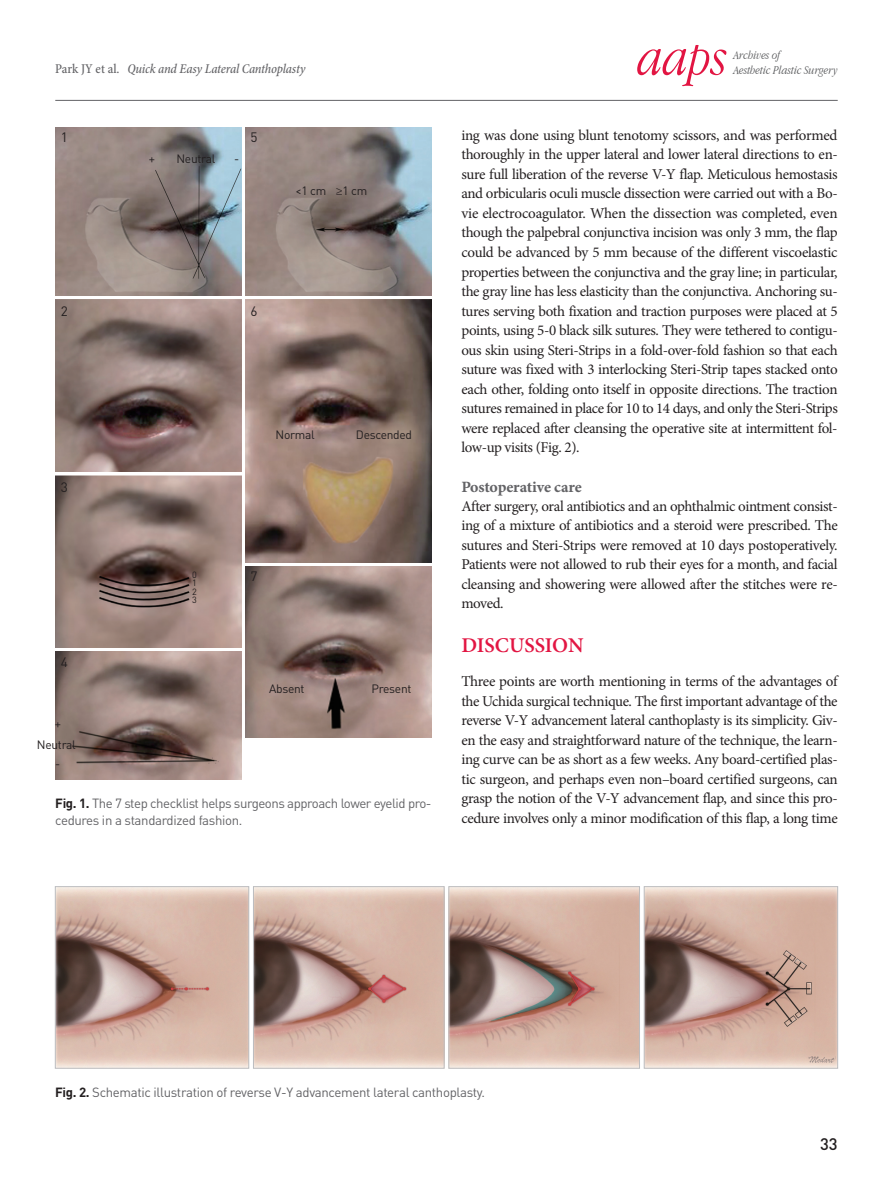
<style>
.page{position:relative;width:893px;height:1191px;background:#fff}
.page>*{position:absolute;margin:0;border:0;box-sizing:border-box;transform-origin:0 0}
.t1{font:italic 300 54px "Apple Garamond";color:#e21542}
.t2{font:600 21px "Minion Pro";color:#e21542}
.t3{font:500 16.5px "DIN Pro";color:#231f20}
.t4{font:15.75px "Minion Pro Bold Capt";letter-spacing:-.015em;color:#636366}
.t5{font:15px/19.5px "Minion Pro";letter-spacing:-.025em;color:#231f20;text-align:justify}
.t6{font:italic 500 condensed 13.5px "Minion Pro";letter-spacing:-.015em;color:#636366}
.t7{font:13.5px "DIN Pro";color:#231f20}
.t8{font:13.2px/17.1px "DIN Pro";letter-spacing:-.035em;color:#636366}
.t9{font:italic 300 12.45px "Apple Garamond";color:#57585a}
.t10{font:12px "DIN Pro";letter-spacing:-.025em;color:#231f20}
.t11{font:9px/8.2px "DIN Pro";color:#231f20;text-align:justify}
.s1{font-style:normal}
.s2{font-family:"Minion Pro"}
.s3{font-weight:700;color:#231f20}
</style>
<div class="page">
<hr style="left:55px;top:100px;width:783px;height:1px;background:#636366">
<img style="left:646px;top:888px;width:190px;height:178px">
<div style="left:644px;top:886px;width:194px;height:182px;border:1px solid #bcbdc0"></div>
<img style="left:451px;top:888px;width:187px;height:178px">
<div style="left:449px;top:886px;width:191px;height:182px;border:1px solid #bcbdc0"></div>
<img style="left:255px;top:888px;width:187px;height:178px">
<div style="left:253px;top:886px;width:191px;height:182px;border:1px solid #bcbdc0"></div>
<img style="left:57px;top:888px;width:190px;height:178px">
<div style="left:55px;top:886px;width:194px;height:182px;border:1px solid #bcbdc0"></div>
<img style="left:246px;top:566px;width:186px;height:172px">
<img style="left:246px;top:300px;width:186px;height:262px">
<img style="left:246px;top:128px;width:186px;height:168px">
<img style="left:55px;top:651px;width:186px;height:128px">
<img style="left:55px;top:475px;width:186px;height:172px">
<img style="left:55px;top:300px;width:186px;height:171px">
<img style="left:55px;top:128px;width:186px;height:168px">
<h1 class="t1" style="left:638px;top:25px;width:91px">aaps</h1>
<p class="t9" style="left:733px;top:48px;width:48px">Archives of</p>
<p class="t6" style="left:55px;top:60px;width:252px"><span class="s1">Park JY et al.</span> Quick and Easy Lateral Canthoplasty</p>
<p class="t9" style="left:733px;top:63px;width:106px">Aesthetic Plastic Surgery</p>
<p class="t7" style="left:61px;top:128px;width:9px">1</p>
<p class="t7" style="left:250px;top:128px;width:9px">5</p>
<p class="t10" style="left:176px;top:150px;width:40px">Neutral</p>
<p class="t10" style="left:149px;top:150px;width:8px">+</p>
<p class="t10" style="left:234px;top:150px;width:7px">-</p>
<p class="t10" style="left:296px;top:183px;width:32px">&lt;1 cm</p>
<p class="t10" style="left:336px;top:183px;width:33px"><span class="s2">≥</span>1 cm</p>
<p class="t7" style="left:61px;top:302px;width:9px">2</p>
<p class="t7" style="left:250px;top:302px;width:9px">6</p>
<p class="t7" style="left:61px;top:478px;width:9px">3</p>
<p class="t7" style="left:61px;top:653px;width:9px">4</p>
<p class="t10" style="left:55px;top:716px;width:8px">+</p>
<p class="t10" style="left:55px;top:755px;width:7px">-</p>
<p class="t10" style="left:37px;top:736px;width:40px">Neutral</p>
<p class="t11" style="left:192px;top:570px;width:6px">0<br>1<br>2<br>3</p>
<p class="t10" style="left:276px;top:426px;width:41px">Normal</p>
<p class="t10" style="left:356px;top:426px;width:58px">Descended</p>
<p class="t7" style="left:250px;top:567px;width:9px">7</p>
<p class="t10" style="left:269px;top:680px;width:37px">Absent</p>
<p class="t10" style="left:372px;top:680px;width:41px">Present</p>
<p class="t8" style="left:55px;top:793px;width:376px"><span class="s3">Fig. 1.</span> The 7 step checklist helps surgeons approach lower eyelid pro&shy;cedures in a standardized fashion.</p>
<p class="t5" style="left:461px;top:125px;width:378px">ing was done using blunt tenotomy scissors, and was performed thoroughly in the upper lateral and lower lateral directions to en&shy;sure full liberation of the reverse V-Y flap. Meticulous hemostasis and orbicularis oculi muscle dissection were carried out with a Bo&shy;vie electrocoagulator. When the dissection was completed, even though the palpebral conjunctiva incision was only 3 mm, the flap could be advanced by 5 mm because of the different viscoelastic properties between the conjunctiva and the gray line; in particular, the gray line has less elasticity than the conjunctiva. Anchoring su&shy;tures serving both fixation and traction purposes were placed at 5 points, using 5-0 black silk sutures. They were tethered to contigu&shy;ous skin using Steri-Strips in a fold-over-fold fashion so that each suture was fixed with 3 interlocking Steri-Strip tapes stacked onto each other, folding onto itself in opposite directions. The traction sutures remained in place for 10 to 14 days, and only the Steri-Strips were replaced after cleansing the operative site at intermittent fol&shy;low-up visits (Fig. 2).</p>
<p class="t4" style="left:461px;top:475px;width:122px">Postoperative care</p>
<p class="t5" style="left:461px;top:496px;width:378px">After surgery, oral antibiotics and an ophthalmic ointment consist&shy;ing of a mixture of antibiotics and a steroid were prescribed. The sutures and Steri-Strips were removed at 10 days postoperatively.<br>Patients were not allowed to rub their eyes for a month, and facial cleansing and showering were allowed after the stitches were re&shy;moved.</p>
<h2 class="t2" style="left:461px;top:631px;width:124px">DISCUSSION</h2>
<p class="t5" style="left:461px;top:671px;width:378px">Three points are worth mentioning in terms of the advantages of the Uchida surgical technique. The first important advantage of the reverse V-Y advancement lateral canthoplasty is its simplicity. Giv&shy;en the easy and straightforward nature of the technique, the learn&shy;ing curve can be as short as a few weeks. Any board-certified plas&shy;tic surgeon, and perhaps even non–board certified surgeons, can grasp the notion of the V-Y advancement flap, and since this pro&shy;cedure involves only a minor modification of this flap, a long time</p>
<p class="t8" style="left:55px;top:1083px;width:432px"><span class="s3">Fig. 2.</span> Schematic illustration of reverse V-Y advancement lateral canthoplasty.</p>
<p class="t3" style="left:820px;top:1132px;width:19px">33</p>
</div>
